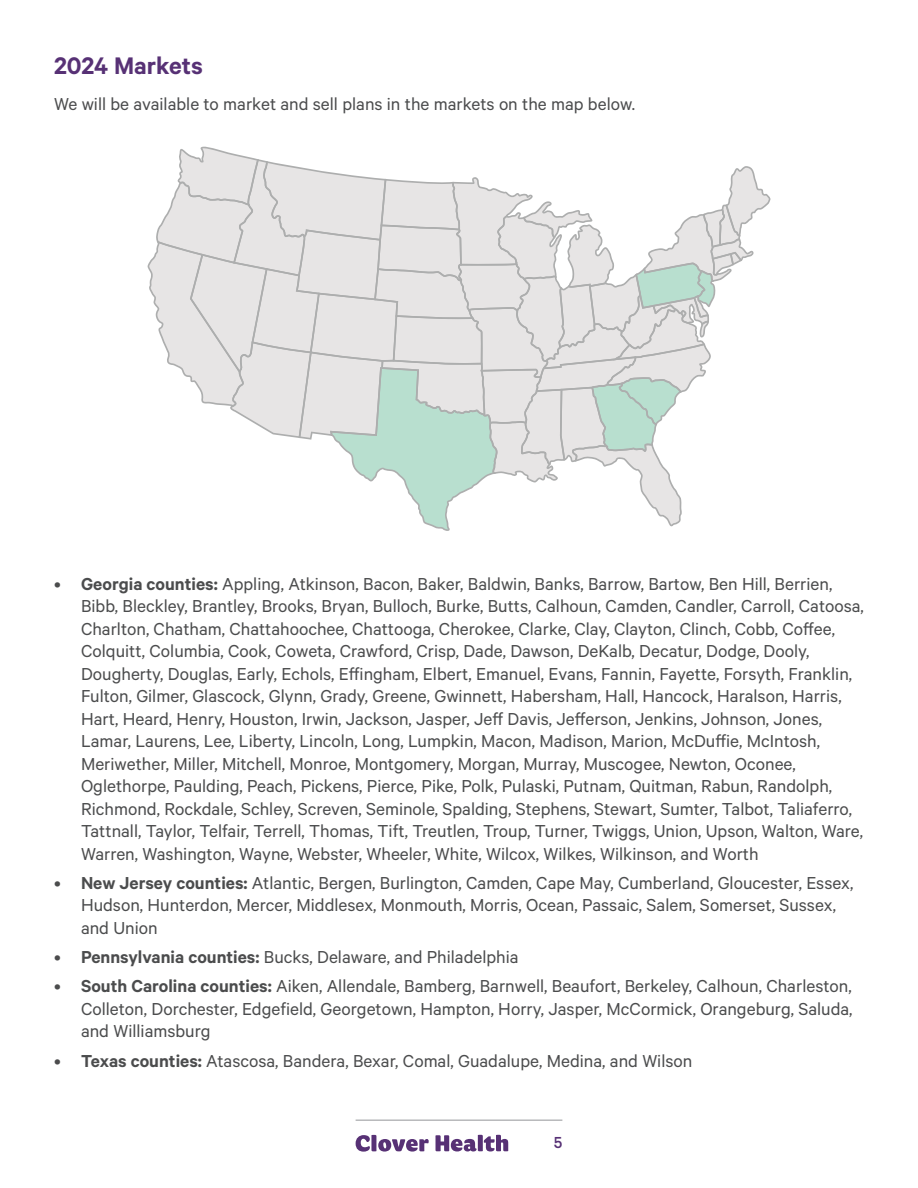
<style>
.page{position:relative;width:918px;height:1188px;background:#fff}
.page>*{position:absolute;margin:0;border:0;box-sizing:border-box;transform-origin:0 0}
.Heading{font:600 27px "Calibre";color:#573175}
.Standard_Bullet{font:19.5px/22.5px "Calibre";color:#4b4c4d}
.Body_paragraph{font:19.5px "Calibre";color:#4b4c4d}
.t1{font:500 18px "Calibre";color:#573175}
.s1{font-weight:600}
</style>
<div class="page">
<svg style="left:356px;top:1135px;width:73px;height:17px"></svg>
<svg style="left:435px;top:1135px;width:73px;height:17px"></svg>
<hr style="left:356px;top:1120px;width:206px;height:1px;background:#939598">
<svg style="left:148px;top:146px;width:623px;height:385px"></svg>
<p class="Heading" style="left:54px;top:50px;width:150px">2024 Markets</p>
<p class="Body_paragraph" style="left:54px;top:93px;width:583px">We will be available to market and sell plans in the markets on the map below.</p>
<p class="Standard_Bullet" style="left:81px;top:571px;width:784px;text-indent:-27px">• <span class="s1">Georgia counties:</span> Appling, Atkinson, Bacon, Baker, Baldwin, Banks, Barrow, Bartow, Ben Hill, Berrien, Bibb, Bleckley, Brantley, Brooks, Bryan, Bulloch, Burke, Butts, Calhoun, Camden, Candler, Carroll, Catoosa, Charlton, Chatham, Chattahoochee, Chattooga, Cherokee, Clarke, Clay, Clayton, Clinch, Cobb, Coffee, Colquitt, Columbia, Cook, Coweta, Crawford, Crisp, Dade, Dawson, DeKalb, Decatur, Dodge, Dooly, Dougherty, Douglas, Early, Echols, Effingham, Elbert, Emanuel, Evans, Fannin, Fayette, Forsyth, Franklin, Fulton, Gilmer, Glascock, Glynn, Grady, Greene, Gwinnett, Habersham, Hall, Hancock, Haralson, Harris, Hart, Heard, Henry, Houston, Irwin, Jackson, Jasper, Jeff Davis, Jefferson, Jenkins, Johnson, Jones, Lamar, Laurens, Lee, Liberty, Lincoln, Long, Lumpkin, Macon, Madison, Marion, McDuffie, McIntosh, Meriwether, Miller, Mitchell, Monroe, Montgomery, Morgan, Murray, Muscogee, Newton, Oconee, Oglethorpe, Paulding, Peach, Pickens, Pierce, Pike, Polk, Pulaski, Putnam, Quitman, Rabun, Randolph, Richmond, Rockdale, Schley, Screven, Seminole, Spalding, Stephens, Stewart, Sumter, Talbot, Taliaferro, Tattnall, Taylor, Telfair, Terrell, Thomas, Tift, Treutlen, Troup, Turner, Twiggs, Union, Upson, Walton, Ware, Warren, Washington, Wayne, Webster, Wheeler, White, Wilcox, Wilkes, Wilkinson, and Worth</p>
<p class="Standard_Bullet" style="left:81px;top:871px;width:774px;text-indent:-27px">• <span class="s1">New Jersey counties:</span> Atlantic, Bergen, Burlington, Camden, Cape May, Cumberland, Gloucester, Essex,<br>Hudson, Hunterdon, Mercer, Middlesex, Monmouth, Morris, Ocean, Passaic, Salem, Somerset, Sussex, and Union</p>
<p class="Standard_Bullet" style="left:54px;top:945px;width:466px">• <span class="s1">Pennsylvania counties:</span> Bucks, Delaware, and Philadelphia</p>
<p class="Standard_Bullet" style="left:81px;top:974px;width:773px;text-align:justify;text-indent:-27px">• <span class="s1">South Carolina counties:</span> Aiken, Allendale, Bamberg, Barnwell, Beaufort, Berkeley, Calhoun, Charleston, Colleton, Dorchester, Edgefield, Georgetown, Hampton, Horry, Jasper, McCormick, Orangeburg, Saluda, and Williamsburg</p>
<p class="Standard_Bullet" style="left:54px;top:1048px;width:640px">• <span class="s1">Texas counties:</span> Atascosa, Bandera, Bexar, Comal, Guadalupe, Medina, and Wilson</p>
<p class="t1" style="left:554px;top:1132px;width:10px">5</p>
</div>
